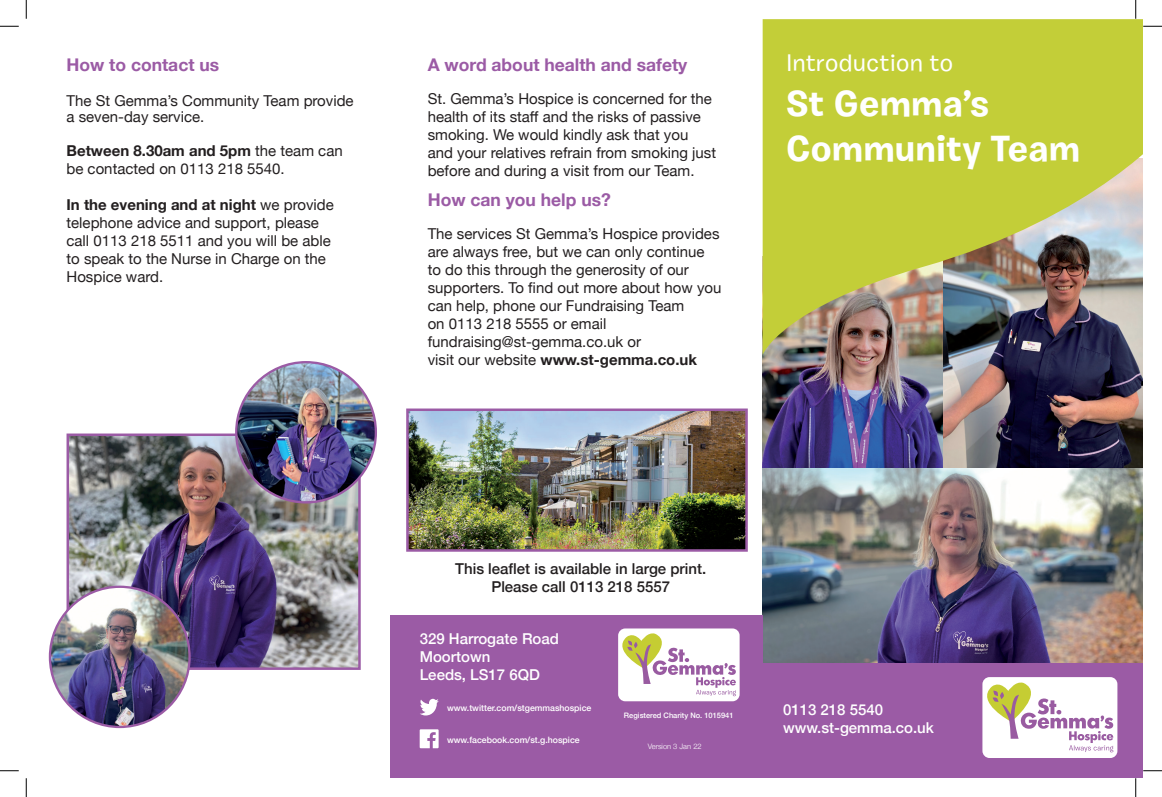
<style>
.page{position:relative;width:1162px;height:797px;background:#fff}
.page>*{position:absolute;margin:0;border:0;box-sizing:border-box;transform-origin:0 0}
.t1{font:700 36.25px/45px "Burbank Small";color:#fff}
.t2{font:500 24px "Burbank Small";color:#fff}
.t3{font:700 17.5px "Helvetica Neue";color:#9b5ba5}
.t4{font:15px/18px "Helvetica Neue";color:#231f20}
.t5{font:500 15px/18px "Helvetica Neue";color:#fff}
.t6{font:500 15px/18px "Helvetica Neue";color:#231f20;text-align:center}
.t7{font:500 8.75px "Helvetica Neue";color:#fff}
.t8{font:500 7.5px "Helvetica Neue";color:#fff}
.t9{font:300 7.5px "Helvetica Neue";color:#fff}
.s1{font-weight:700}
</style>
<div class="page">
<img style="left:762px;top:467px;width:380px;height:196px">
<img style="left:763px;top:354px;width:180px;height:113px">
<img style="left:943px;top:354px;width:199px;height:113px">
<img style="left:762px;top:19px;width:380px;height:335px">
<div style="left:757px;top:663px;width:385px;height:114px;background:#9b5ba5"></div>
<div style="left:982px;top:677px;width:135px;height:81px;background:#fff;border-radius:7px"></div>
<svg style="left:987px;top:682px;width:126px;height:70px"></svg>
<div style="left:390px;top:615px;width:372px;height:162px;background:#9b5ba5"></div>
<div style="left:618px;top:628px;width:121px;height:73px;background:#fff;border-radius:7px"></div>
<svg style="left:622px;top:633px;width:114px;height:63px"></svg>
<img style="left:409px;top:411px;width:336px;height:137px">
<div style="left:406px;top:408px;width:342px;height:143px;border:2px solid #9b5ba5"></div>
<svg style="left:420px;top:698px;width:19px;height:17px"></svg>
<svg style="left:420px;top:729px;width:18px;height:19px"></svg>
<img style="left:70px;top:436px;width:288px;height:231px">
<div style="left:67px;top:433px;width:294px;height:237px;border:2px solid #9b5ba5"></div>
<img style="left:236px;top:362px;width:140px;height:140px;border-radius:70px">
<img style="left:50px;top:586px;width:139px;height:141px;border-radius:70px">
<svg style="left:0;top:25px;width:19px;height:2px"></svg>
<svg style="left:1143px;top:25px;width:19px;height:2px"></svg>
<svg style="left:0;top:770px;width:19px;height:1px"></svg>
<svg style="left:1143px;top:770px;width:19px;height:1px"></svg>
<svg style="left:25px;top:0;width:2px;height:19px"></svg>
<svg style="left:25px;top:778px;width:2px;height:19px"></svg>
<svg style="left:1135px;top:0;width:1px;height:19px"></svg>
<svg style="left:1135px;top:778px;width:1px;height:19px"></svg>
<p class="t3" style="left:67px;top:51px;width:154px">How to contact us</p>
<p class="t4" style="left:67px;top:93px;width:289px;line-height:16.2px">The St Gemma’s Community Team provide a seven-day service.</p>
<p class="t4" style="left:67px;top:143px;width:278px"><span class="s1">Between 8.30am and 5pm</span> the team can be contacted on 0113 218 5540.</p>
<p class="t4" style="left:67px;top:197px;width:269px"><span class="s1">In the evening and at night</span> we provide telephone advice and support, please call 0113 218 5511 and you will be able to speak to the Nurse in Charge on the<br>Hospice ward.</p>
<p class="t3" style="left:428px;top:51px;width:261px">A word about health and safety</p>
<p class="t4" style="left:428px;top:91px;width:290px">St. Gemma’s Hospice is concerned for the health of its staff and the risks of passive smoking. We would kindly ask that you and your relatives refrain from smoking just before and during a visit from our Team.</p>
<p class="t3" style="left:428px;top:186px;width:185px">How can you help us?</p>
<p class="t4" style="left:428px;top:226px;width:295px">The services St Gemma’s Hospice provides are always free, but we can only continue to do this through the generosity of our supporters. To find out more about how you can help, phone our Fundraising Team<br>on 0113 218 5555 or email fundraising@st-gemma.co.uk or<br>visit our website <span class="s1">www.st-gemma.co.uk</span></p>
<h2 class="t2" style="left:786px;top:48px;width:169px">Introduction to</h2>
<h1 class="t1" style="left:786px;top:81px;width:296px">St Gemma’s<br>Community Team</h1>
<p class="t6" style="left:455px;top:558px;width:252px">This leaflet is available in large print.<br>Please call 0113 218 5557</p>
<p class="t5" style="left:420px;top:628px;width:141px">329 Harrogate Road<br>Moortown<br>Leeds, LS17 6QD</p>
<p class="t7" style="left:447px;top:700px;width:146px">www.twitter.com/stgemmashospice</p>
<p class="t7" style="left:447px;top:733px;width:134px">www.facebook.com/st.g.hospice</p>
<p class="t8" style="left:624px;top:709px;width:111px">Registered Charity No. 1015941</p>
<p class="t9" style="left:647px;top:740px;width:55px">Version 3 Jan 22</p>
<p class="t5" style="left:783px;top:699px;width:152px">0113 218 5540 www.st-gemma.co.uk</p>
</div>
